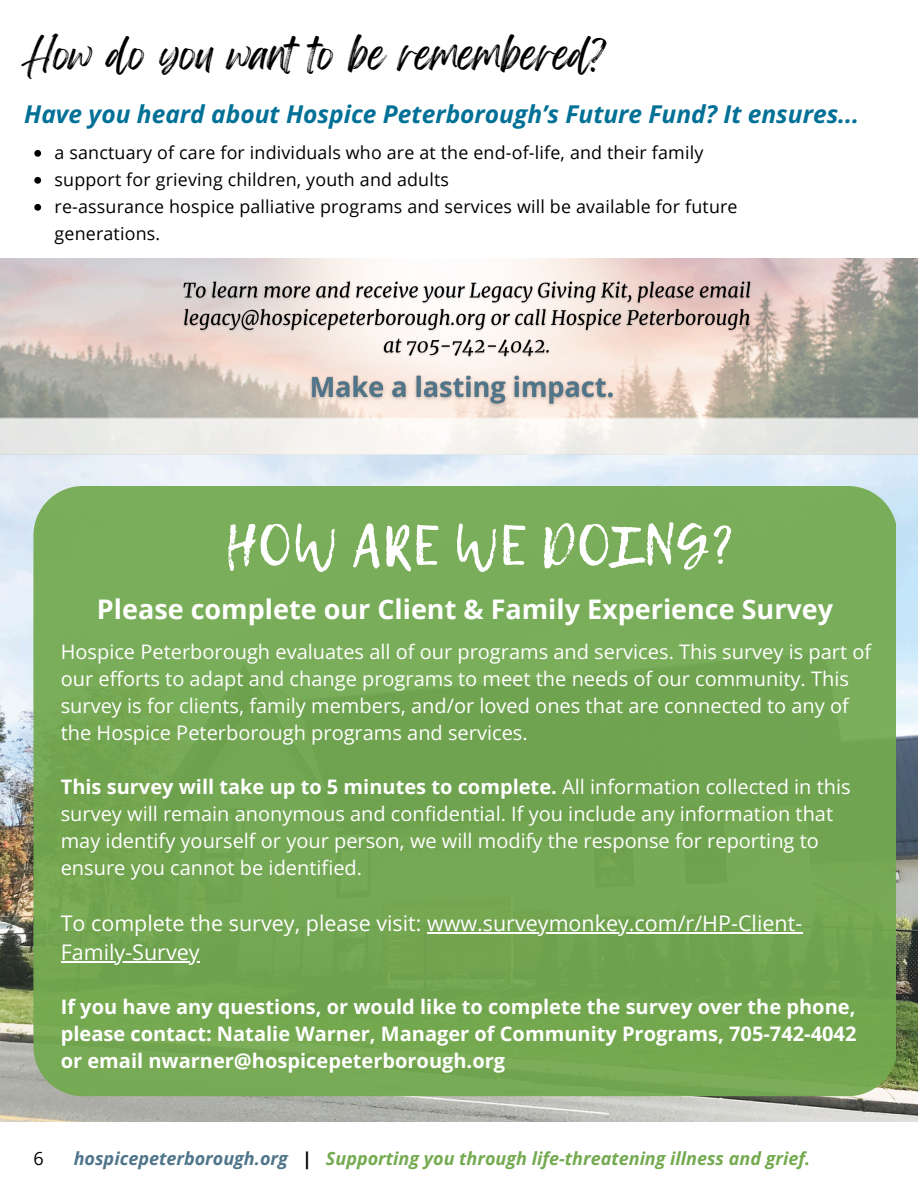
<style>
.page{position:relative;width:918px;height:1188px;background:#fff}
.page>*{position:absolute;margin:0;border:0;box-sizing:border-box;transform-origin:0 0}
.t1{font:56.1px "Lemon Tuesday";color:#fff}
.t2{font:36.75px "Feeling Passionate";color:#000}
.t3{font:700 27px "Open Sans";color:#fff}
.t4{font:italic 700 24.6px "Open Sans";color:#007096}
.t5{font:21.45px "Open Sans";color:#fff}
.t6{font:19.95px/27px "Open Sans";color:#fff}
.t7{font:700 19.95px/27px "Open Sans";color:#fff}
.t8{font:italic 700 18px "Open Sans";color:#74aa50}
.t9{font:18px "Open Sans";color:#000}
.t10{font:17.85px/27px "Open Sans";letter-spacing:.01em;color:#000}
.s1{font-weight:700}
.s2{color:#4f758b}
.s3{color:#000}
</style>
<div class="page">
<img style="left:0;top:259px;width:918px;height:863px">
<div style="left:33px;top:486px;width:863px;height:610px;background:#74aa50;border-radius:49px"></div>
<hr style="left:427px;top:932px;width:375px;height:1px;background:#fff">
<hr style="left:61px;top:961px;width:139px;height:1px;background:#fff">
<img style="left:305px;top:369px;width:318px;height:42px">
<svg style="left:34px;top:150px;width:7px;height:7px"></svg>
<svg style="left:34px;top:177px;width:7px;height:7px"></svg>
<svg style="left:34px;top:204px;width:7px;height:7px"></svg>
<img style="left:178px;top:278px;width:576px;height:83px">
<h2 class="t2" style="left:22px;top:24px;width:585px">How do you want to be remembered?</h2>
<h6 class="t4" style="left:24px;top:96px;width:837px">Have you heard about Hospice Peterborough’s Future Fund? It ensures...</h6>
<h4 class="t10" style="left:55px;top:139px;width:650px">a sanctuary of care for individuals who are at the end-of-life, and their family</h4>
<h1 class="t10" style="left:55px;top:166px;width:396px">support for grieving children, youth and adults</h1>
<p class="t10" style="left:55px;top:193px;width:685px">re-assurance hospice palliative programs and services will be available for future generations.</p>
<p class="t1" style="left:225px;top:503px;width:511px">HOW ARE WE DOING?</p>
<p class="t3" style="left:97px;top:591px;width:738px">Please complete our Client &amp; Family Experience Survey</p>
<p class="t6" style="left:61px;top:637px;width:812px">Hospice Peterborough evaluates all of our programs and services. This survey is part of our efforts to adapt and change programs to meet the needs of our community. This survey is for clients, family members, and/or loved ones that are connected to any of the Hospice Peterborough programs and services.</p>
<p class="t6" style="left:61px;top:772px;width:791px"><span class="s1">This survey will take up to 5 minutes to complete.</span> All information collected in this survey will remain anonymous and confidential. If you include any information that may identify yourself or your person, we will modify the response for reporting to ensure you cannot be identified.</p>
<h3 class="t5" style="left:61px;top:908px;width:743px">To complete the survey, please visit: www.surveymonkey.com/r/HP-Client-</h3>
<h5 class="t5" style="left:61px;top:937px;width:140px">Family-Survey</h5>
<h5 class="t7" style="left:61px;top:993px;width:797px">If you have any questions, or would like to complete the survey over the phone, please contact: Natalie Warner, Manager of Community Programs, 705-742-4042</h5>
<h5 class="t7" style="left:61px;top:1047px;width:446px">or email nwarner@hospicepeterborough.org</h5>
<p class="t9" style="left:33px;top:1146px;width:12px">6</p>
<h3 class="t8" style="left:74px;top:1146px;width:738px"><span class="s2">hospicepeterborough.org</span> <span class="s3">|</span> Supporting you through life-threatening illness and grief.</h3>
</div>
